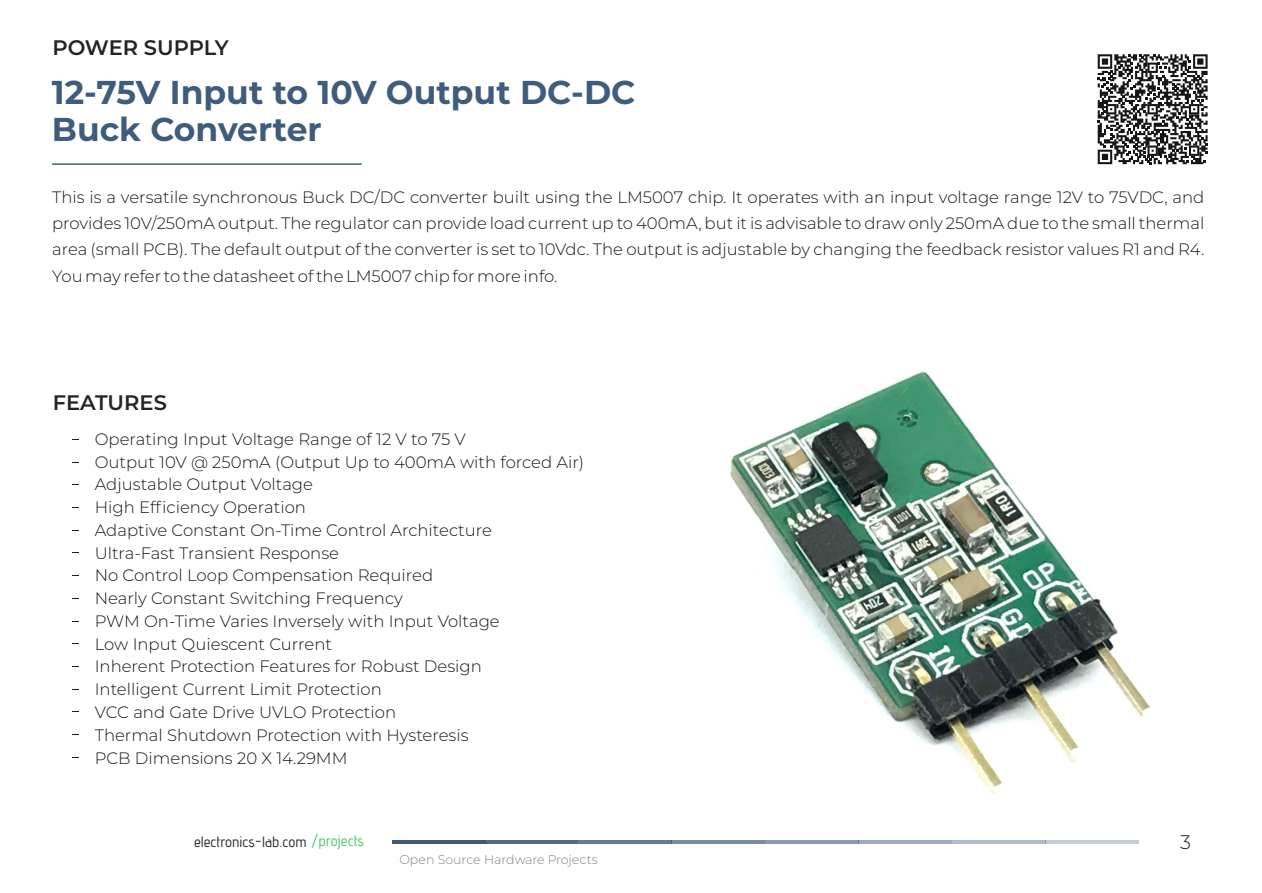
<style>
.page{position:relative;width:1262px;height:893px;background:#fff}
.page>*{position:absolute;margin:0;border:0;box-sizing:border-box;transform-origin:0 0}
.t1{font:700 33px/37px "Montserrat";color:#405c7d}
.t2{font:600 21px "Montserrat";color:#242423}
.t3{font:300 19.65px "Montserrat";color:#1e1e1e}
.t4{font:300 16.5px/22.8px "Montserrat";color:#151616;text-align:justify}
.t5{font:15px "advent Bd 1";color:#323232}
.t6{font:300 12.6px "Montserrat";color:#818281}
.s1{color:#54c96c}
</style>
<div class="page">
<svg style="left:1097px;top:54px;width:110px;height:110px"></svg>
<img style="left:730px;top:371px;width:420px;height:425px">
<hr style="left:52px;top:163px;width:309px;height:2px;background:#405c7d">
<hr style="left:392px;top:840px;width:93px;height:3px;background:#42597c">
<hr style="left:485px;top:840px;width:93px;height:3px;background:#40587b">
<hr style="left:578px;top:840px;width:93px;height:3px;background:#40587b">
<hr style="left:671px;top:840px;width:94px;height:3px;background:#40587b">
<hr style="left:765px;top:840px;width:93px;height:3px;background:#40587b">
<hr style="left:858px;top:840px;width:94px;height:3px;background:#40587b">
<hr style="left:952px;top:840px;width:93px;height:3px;background:#40587b">
<hr style="left:1045px;top:840px;width:94px;height:3px;background:#40587b">
<p class="t2" style="left:52px;top:35px;width:178px">POWER SUPPLY</p>
<h1 class="t1" style="left:52px;top:73px;width:585px">12-75V Input to 10V Output DC-DC<br>Buck Converter</h1>
<p class="t4" style="left:52px;top:184px;width:1153px;line-height:26.2px">This is a versatile synchronous Buck DC/DC converter built using the LM5007 chip. It operates with an input voltage range 12V to 75VDC, and provides 10V/250mA output. The regulator can provide load current up to 400mA, but it is advisable to draw only 250mA due to the small thermal area (small PCB). The default output of the converter is set to 10Vdc. The output is adjustable by changing the feedback resistor values R1 and R4.<br>You may refer to the datasheet of the LM5007 chip for more info.</p>
<p class="t2" style="left:53px;top:389px;width:116px">FEATURES</p>
<p class="t4" style="left:95px;top:427px;width:491px;text-align:left">Operating Input Voltage Range of 12 V to 75 V<br>Output 10V @ 250mA (Output Up to 400mA with forced Air)<br>Adjustable Output Voltage<br>High Efficiency Operation<br>Adaptive Constant On-Time Control Architecture<br>Ultra-Fast Transient Response<br>No Control Loop Compensation Required<br>Nearly Constant Switching Frequency<br>PWM On-Time Varies Inversely with Input Voltage<br>Low Input Quiescent Current<br>Inherent Protection Features for Robust Design<br>Intelligent Current Limit Protection<br>VCC and Gate Drive UVLO Protection<br>Thermal Shutdown Protection with Hysteresis<br>PCB Dimensions 20 X 14.29MM</p>
<p class="t5" style="left:194px;top:836px;width:171px">electronics-lab.com <span class="s1">/projects</span></p>
<p class="t6" style="left:399px;top:851px;width:200px">Open Source Hardware Projects</p>
<p class="t3" style="left:1180px;top:829px;width:12px">3</p>
</div>
